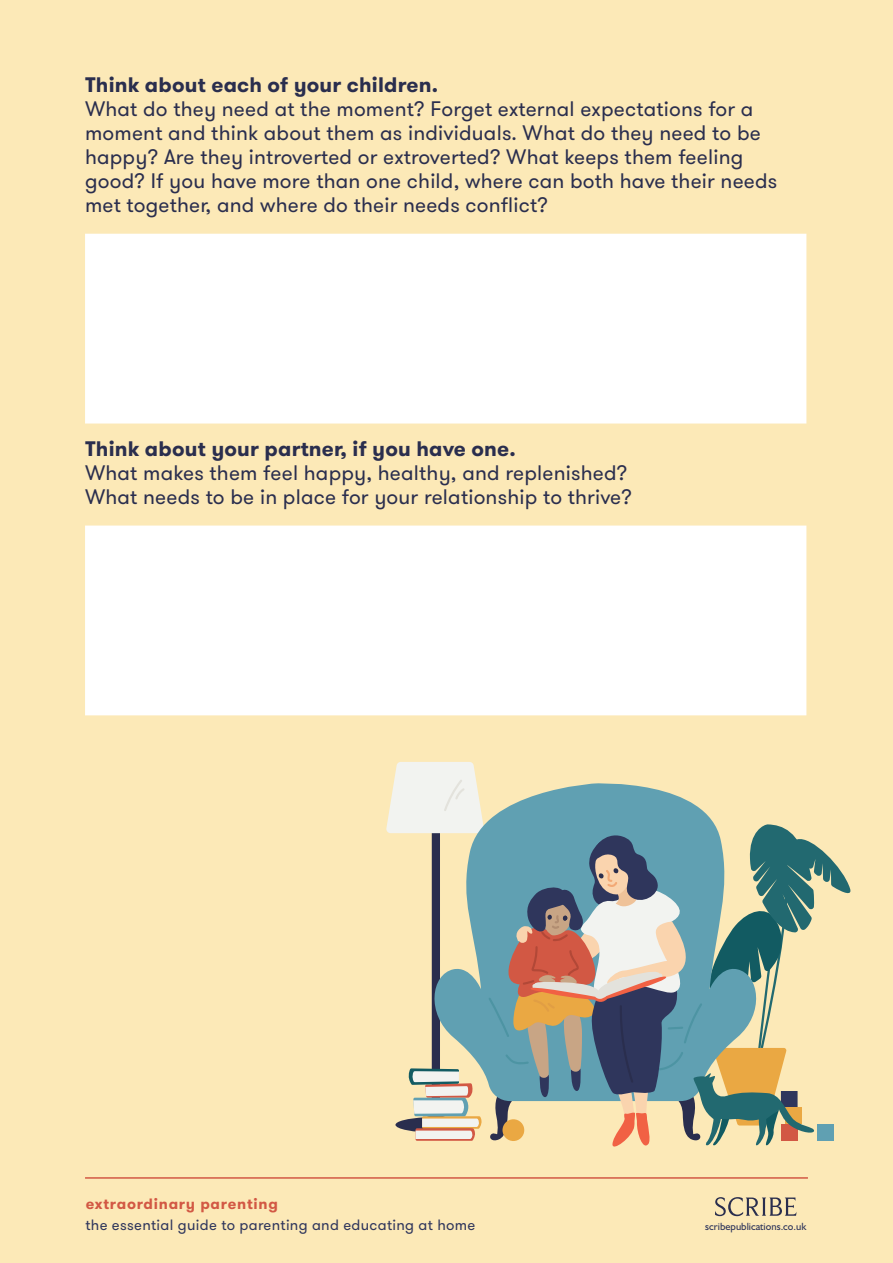
<style>
.page{position:relative;width:893px;height:1263px;background:#fce9b7}
.page>*{position:absolute;margin:0;border:0;box-sizing:border-box;transform-origin:0 0}
.Blurb_2{font:21px/24px "GT Walsheim";letter-spacing:.01em;color:#2a2e4e}
.t1{font:15px "GT Walsheim";letter-spacing:.02em;color:#2f365c}
.t2{font:700 15px "GT Walsheim";letter-spacing:.05em;color:#d25844}
.t3{font:10.5px "Humanist 521 BT";color:#2f365c}
.s1{font-weight:700}
</style>
<div class="page">
<svg style="left:715px;top:1197px;width:82px;height:19px"></svg>
<hr style="left:85px;top:1177px;width:723px;height:2px;background:#d25844">
<svg style="left:85px;top:234px;width:721px;height:481px;fill:#fff"></svg>
<svg style="left:386px;top:762px;width:465px;height:385px"></svg>
<p class="Blurb_2" style="left:85px;top:74px;width:694px"><span class="s1">Think about each of your children.<br></span>What do they need at the moment? Forget external expectations for a moment and think about them as individuals. What do they need to be happy? Are they introverted or extroverted? What keeps them feeling good? If you have more than one child, where can both have their needs met together, and where do their needs conflict?</p>
<p class="Blurb_2" style="left:85px;top:437px;width:549px"><span class="s1">Think about your partner, if you have one.<br></span>What makes them feel happy, healthy, and replenished?<br>What needs to be in place for your relationship to thrive?</p>
<p class="t2" style="left:86px;top:1193px;width:194px">extraordinary parenting</p>
<p class="t1" style="left:86px;top:1215px;width:391px">the essential guide to parenting and educating at home</p>
<p class="t3" style="left:705px;top:1219px;width:103px">scribepublications.co.uk</p>
</div>
